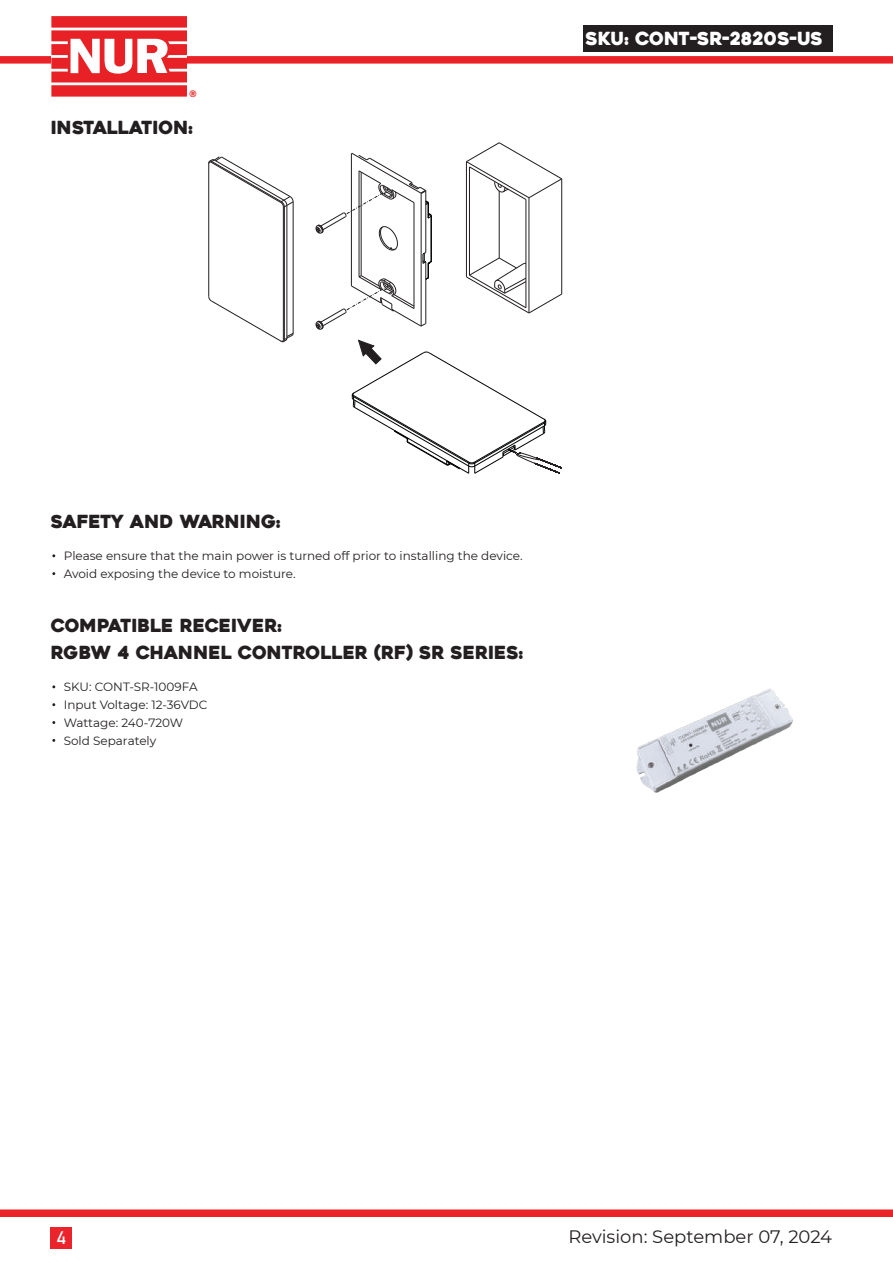
<style>
.page{position:relative;width:893px;height:1263px;background:#fff}
.page>*{position:absolute;margin:0;border:0;box-sizing:border-box;transform-origin:0 0}
.t1{font:18px/26.5px "Heavitas";color:#231f20}
.t2{font:18px "Montserrat";color:#231f20}
.t3{font:18px "Heavitas";color:#fff}
.t4{font:18px "Bahnschrift";color:#fff}
.t5{font:12px/18px "Montserrat";color:#231f20}
.t6{font:700 9.3px "Montserrat";color:#ea2227}
</style>
<div class="page">
<div style="left:0;top:56px;width:893px;height:8px;background:#eb2329"></div>
<div style="left:0;top:1209px;width:893px;height:8px;background:#eb2329"></div>
<div style="left:583px;top:26px;width:250px;height:26px;background:#231f20"></div>
<div style="left:51px;top:1227px;width:21px;height:21px;background:#eb232b"></div>
<svg style="left:51px;top:16px;width:136px;height:81px"></svg>
<hr style="left:293px;top:202px;width:1px;height:131px;background:#231f20">
<hr style="left:286px;top:205px;width:1px;height:133px;background:#231f20">
<hr style="left:284px;top:207px;width:1px;height:133px;background:#231f20">
<hr style="left:283px;top:207px;width:1px;height:133px;background:#231f20">
<hr style="left:208px;top:163px;width:1px;height:133px;background:#231f20">
<svg style="left:208px;top:156px;width:86px;height:52px"></svg>
<svg style="left:208px;top:296px;width:86px;height:47px"></svg>
<hr style="left:466px;top:162px;width:1px;height:115px;background:#231f20">
<hr style="left:469px;top:167px;width:1px;height:108px;background:#231f20">
<hr style="left:499px;top:191px;width:1px;height:67px;background:#231f20">
<hr style="left:526px;top:199px;width:1px;height:109px;background:#231f20">
<hr style="left:529px;top:198px;width:1px;height:115px;background:#231f20">
<hr style="left:561px;top:179px;width:1px;height:115px;background:#231f20">
<svg style="left:465px;top:142px;width:98px;height:59px"></svg>
<svg style="left:465px;top:257px;width:98px;height:57px"></svg>
<svg style="left:352px;top:339px;width:210px;height:135px"></svg>
<svg style="left:315px;top:152px;width:117px;height:178px"></svg>
<img style="left:636px;top:688px;width:157px;height:105px">
<p class="t6" style="left:189px;top:89px;width:9px">®</p>
<h1 class="t1" style="left:51px;top:114px;width:143px">INSTALLATION:</h1>
<h1 class="t3" style="left:585px;top:27px;width:239px">SKU: CONT-SR-2820S-US</h1>
<h1 class="t1" style="left:51px;top:508px;width:231px">SAFETY AND WARNING:</h1>
<p class="t5" style="left:64px;top:546px;width:460px">Please ensure that the main power is turned off prior to installing the device.<br>Avoid exposing the device to moisture.</p>
<h1 class="t1" style="left:51px;top:612px;width:474px">COMPATIBLE RECEIVER:<br>RGBW 4 CHANNEL CONTROLLER (RF) SR SERIES:</h1>
<p class="t5" style="left:64px;top:677px;width:145px">SKU: CONT-SR-1009FA<br>Input Voltage: 12-36VDC<br>Wattage: 240-720W<br>Sold Separately</p>
<h1 class="t4" style="left:56px;top:1224px;width:12px">4</h1>
<h1 class="t2" style="left:568px;top:1224px;width:265px">Revision: September 07, 2024</h1>
</div>
